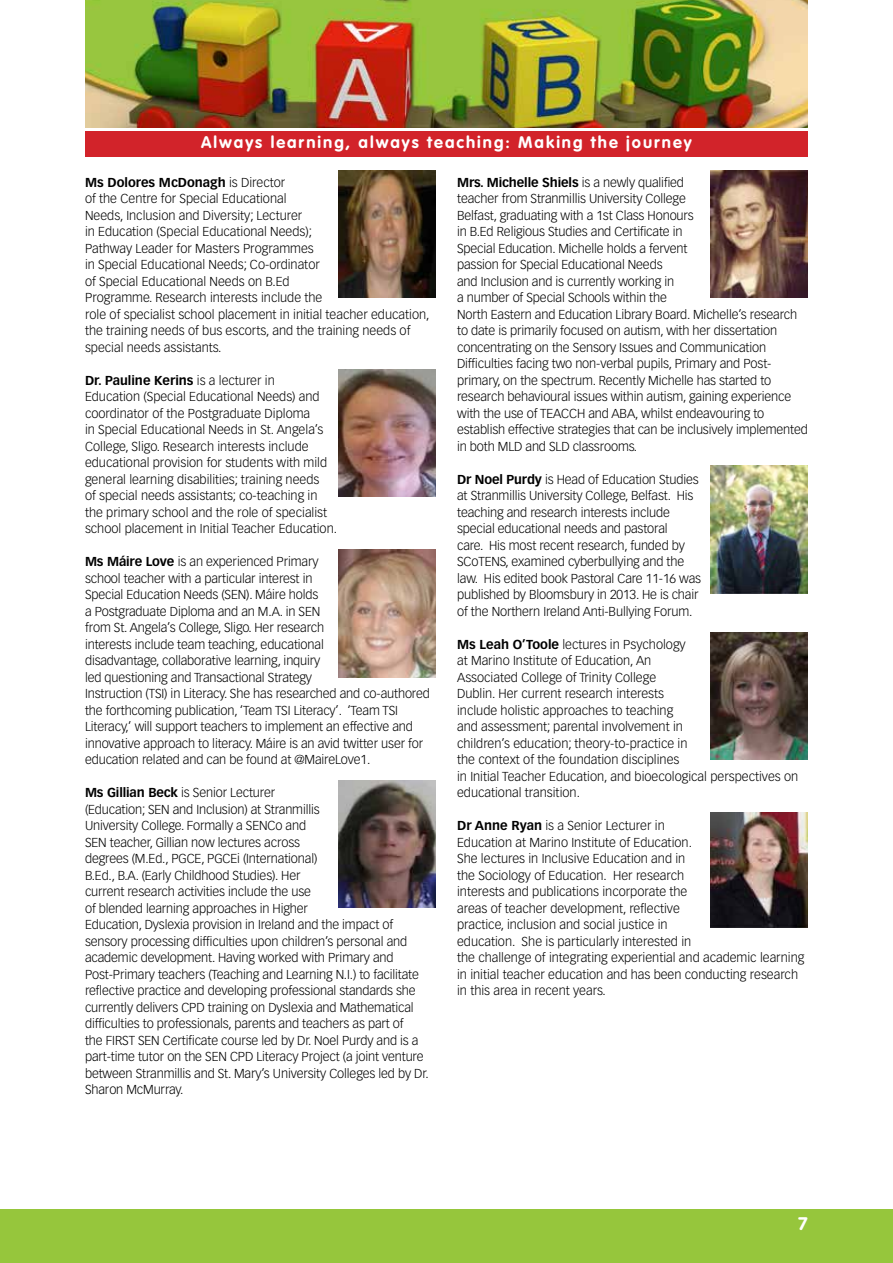
<style>
.page{position:relative;width:893px;height:1263px;background:#fff}
.page>*{position:absolute;margin:0;border:0;box-sizing:border-box;transform-origin:0 0}
.t1{font:700 18px "VAG Rounded";color:#fff}
.t2{font:700 16.5px "VAG Rounded";letter-spacing:.12em;color:#fff}
.t3{font:300 12.75px/16.5px "Vectora LH";letter-spacing:-.01em;color:#000}
.s1{font-weight:700}
</style>
<div class="page">
<img style="left:85px;top:0;width:723px;height:127px">
<div style="left:85px;top:132px;width:723px;height:25px;background:#d2232a"></div>
<img style="left:338px;top:369px;width:98px;height:128px">
<img style="left:338px;top:550px;width:98px;height:127px">
<img style="left:338px;top:780px;width:98px;height:128px">
<img style="left:710px;top:170px;width:98px;height:128px">
<img style="left:710px;top:466px;width:98px;height:127px">
<img style="left:338px;top:170px;width:98px;height:128px">
<div style="left:0;top:1210px;width:893px;height:53px;background:#96c63c"></div>
<img style="left:710px;top:632px;width:98px;height:128px">
<img style="left:710px;top:813px;width:98px;height:115px">
<p class="t2" style="left:201px;top:133px;width:492px">Always learning, always teaching: Making the journey</p>
<p class="t3" style="left:85px;top:174px;width:346px"><span class="s1">Ms Dolores McDonagh</span> is Director<br>of the Centre for Special Educational<br>Needs, Inclusion and Diversity; Lecturer<br>in Education (Special Educational Needs);<br>Pathway Leader for Masters Programmes<br>in Special Educational Needs; Co-ordinator<br>of Special Educational Needs on B.Ed<br>Programme. Research interests include the<br>role of specialist school placement in initial teacher education, the training needs of bus escorts, and the training needs of special needs assistants.</p>
<p class="t3" style="left:85px;top:372px;width:254px"><span class="s1">Dr. Pauline Kerins</span> is a lecturer in<br>Education (Special Educational Needs) and coordinator of the Postgraduate Diploma<br>in Special Educational Needs in St. Angela’s College, Sligo. Research interests include educational provision for students with mild general learning disabilities; training needs<br>of special needs assistants; co-teaching in the primary school and the role of specialist school placement in Initial Teacher Education.</p>
<p class="t3" style="left:85px;top:553px;width:346px"><span class="s1">Ms Máire Love</span> is an experienced Primary<br>school teacher with a particular interest in<br>Special Education Needs (SEN). Máire holds<br>a Postgraduate Diploma and an M.A. in SEN<br>from St. Angela’s College, Sligo. Her research<br>interests include team teaching, educational<br>disadvantage, collaborative learning, inquiry<br>led questioning and Transactional Strategy<br>Instruction (TSI) in Literacy. She has researched and co-authored the forthcoming publication, ‘Team TSI Literacy’. ‘Team TSI Literacy,’ will support teachers to implement an effective and innovative approach to literacy. Máire is an avid twitter user for education related and can be found at @MaireLove1.</p>
<p class="t3" style="left:85px;top:784px;width:345px"><span class="s1">Ms Gillian Beck</span> is Senior Lecturer<br>(Education; SEN and Inclusion) at Stranmillis<br>University College. Formally a SENCo and<br>SEN teacher, Gillian now lectures across<br>degrees (M.Ed., PGCE, PGCEi (International)<br>B.Ed., B.A. (Early Childhood Studies). Her<br>current research activities include the use<br>of blended learning approaches in Higher<br>Education, Dyslexia provision in Ireland and the impact of sensory processing difficulties upon children’s personal and academic development. Having worked with Primary and Post-Primary teachers (Teaching and Learning N.I.) to facilitate reflective practice and developing professional standards she currently delivers CPD training on Dyslexia and Mathematical difficulties to professionals, parents and teachers as part of<br>the FIRST SEN Certificate course led by Dr. Noel Purdy and is a part-time tutor on the SEN CPD Literacy Project (a joint venture between Stranmillis and St. Mary’s University Colleges led by Dr.<br>Sharon McMurray.</p>
<p class="t3" style="left:457px;top:174px;width:352px"><span class="s1">Mrs. Michelle Shiels</span> is a newly qualified<br>teacher from Stranmillis University College<br>Belfast, graduating with a 1st Class Honours<br>in B.Ed Religious Studies and Certificate in<br>Special Education. Michelle holds a fervent<br>passion for Special Educational Needs<br>and Inclusion and is currently working in<br>a number of Special Schools within the<br>North Eastern and Education Library Board. Michelle’s research to date is primarily focused on autism, with her dissertation concentrating on the Sensory Issues and Communication Difficulties facing two non-verbal pupils, Primary and Post&shy;primary, on the spectrum. Recently Michelle has started to research behavioural issues within autism, gaining experience with the use of TEACCH and ABA, whilst endeavouring to establish effective strategies that can be inclusively implemented in both MLD and SLD classrooms.</p>
<p class="t3" style="left:457px;top:471px;width:246px"><span class="s1">Dr Noel Purdy</span> is Head of Education Studies at Stranmillis University College, Belfast. His teaching and research interests include special educational needs and pastoral<br>care. His most recent research, funded by SCoTENS, examined cyberbullying and the law. His edited book Pastoral Care 11-16 was published by Bloomsbury in 2013. He is chair of the Northern Ireland Anti-Bullying Forum.</p>
<p class="t3" style="left:457px;top:636px;width:343px"><span class="s1">Ms Leah O’Toole</span> lectures in Psychology<br>at Marino Institute of Education, An<br>Associated College of Trinity College<br>Dublin. Her current research interests<br>include holistic approaches to teaching<br>and assessment; parental involvement in<br>children’s education; theory-to-practice in<br>the context of the foundation disciplines<br>in Initial Teacher Education, and bioecological perspectives on educational transition.</p>
<p class="t3" style="left:457px;top:817px;width:349px"><span class="s1">Dr Anne Ryan</span> is a Senior Lecturer in<br>Education at Marino Institute of Education.<br>She lectures in Inclusive Education and in<br>the Sociology of Education. Her research<br>interests and publications incorporate the<br>areas of teacher development, reflective<br>practice, inclusion and social justice in<br>education. She is particularly interested in<br>the challenge of integrating experiential and academic learning in initial teacher education and has been conducting research in this area in recent years.</p>
<h1 class="t1" style="left:798px;top:1213px;width:11px">7</h1>
</div>
